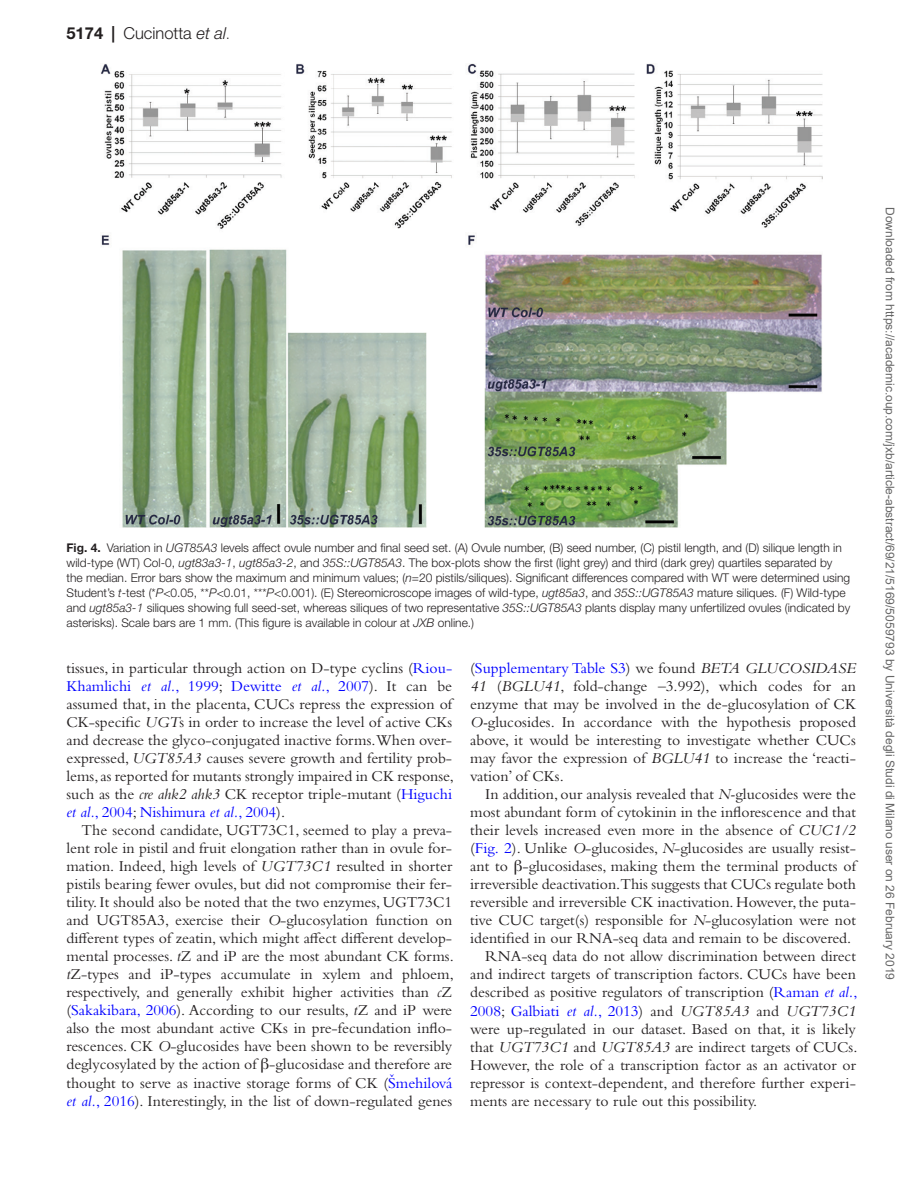
<style>
.page{position:relative;width:919px;height:1187px;background:#fff}
.page>*{position:absolute;margin:0;border:0;box-sizing:border-box;transform-origin:0 0}
.t1{font:300 16.5px "Helvetica Neue LT Std";color:#231f20}
.t2{font:15.75px/18px "Bembo Std";color:#231f20;text-align:justify}
.t3{font:15.75px "Bembo Std";color:#00f}
.t4{font:300 12px/15px "Helvetica Neue LT Std";color:#231f20}
.t5{font:12px "Arial";color:#666}
.s1{font-weight:700}
.s2{font-style:italic}
.s3{font-size:12.75px}
.s4{color:#00f}
.s5{font-style:italic;color:#00f}
.s6{font-family:"Gandhari Unicode"}
.s7{color:#231f20}
.s8{font-style:italic;color:#231f20}
</style>
<div class="page">
<img style="left:101px;top:63px;width:721px;height:464px">
<p class="t1" style="left:66px;top:23px;width:165px"><span class="s1">5174 |</span> Cucinotta <span class="s2">et al</span><span class="s3">.</span></p>
<p class="t4" style="left:66px;top:539px;width:785px"><span class="s1">Fig. 4.</span> Variation in <span class="s2">UGT85A3</span> levels affect ovule number and final seed set. (A) Ovule number, (B) seed number, (C) pistil length, and (D) silique length in wild-type (WT) Col-0, <span class="s2">ugt83a3-1</span>, <span class="s2">ugt85a3-2</span>, and <span class="s2">35S::UGT85A3</span>. The box-plots show the first (light grey) and third (dark grey) quartiles separated by the median. Error bars show the maximum and minimum values; (<span class="s2">n</span>=20 pistils/siliques). Significant differences compared with WT were determined using Student’s <span class="s2">t</span>-test (*<span class="s2">P</span>&lt;0.05, **<span class="s2">P</span>&lt;0.01, ***<span class="s2">P</span>&lt;0.001). (E) Stereomicroscope images of wild-type, <span class="s2">ugt85a3</span>, and <span class="s2">35S::UGT85A3</span> mature siliques. (F) Wild-type and <span class="s2">ugt85a3-1</span> siliques showing full seed-set, whereas siliques of two representative <span class="s2">35S::UGT85A3</span> plants display many unfertilized ovules (indicated by asterisks). Scale bars are 1 mm. (This figure is available in colour at <span class="s2">JXB</span> online.)</p>
<p class="t2" style="left:66px;top:659px;width:389px">tissues, in particular through action on D-type cyclins (<span class="s4">Riou-Khamlichi</span> <span class="s5">et al.</span><span class="s4">, 1999</span>; <span class="s4">Dewitte</span> <span class="s5">et al.</span><span class="s4">, 2007</span>). It can be assumed that, in the placenta, CUCs repress the expression of CK-specific <span class="s2">UGT</span>s in order to increase the level of active CKs and decrease the glyco-conjugated inactive forms.When over&shy;expressed, <span class="s2">UGT85A3</span> causes severe growth and fertility prob&shy;lems, as reported for mutants strongly impaired in CK response, such as the <span class="s2">cre ahk2 ahk3</span> CK receptor triple-mutant (<span class="s4">Higuchi </span><span class="s5">et al.</span><span class="s4">, 2004</span>; <span class="s4">Nishimura</span> <span class="s5">et al.</span><span class="s4">, 2004</span>).</p>
<p class="t2" style="left:66px;top:821px;width:389px;text-indent:15px">The second candidate, UGT73C1, seemed to play a preva&shy;lent role in pistil and fruit elongation rather than in ovule for&shy;mation. Indeed, high levels of <span class="s2">UGT73C1</span> resulted in shorter pistils bearing fewer ovules, but did not compromise their fer&shy;tility. It should also be noted that the two enzymes, UGT73C1 and UGT85A3, exercise their <span class="s2">O</span>-glucosylation function on different types of zeatin, which might affect different develop&shy;mental processes. <span class="s2">t</span>Z and iP are the most abundant CK forms. <span class="s2">t</span>Z-types and iP-types accumulate in xylem and phloem, respectively, and generally exhibit higher activities than <span class="s2">c</span>Z (<span class="s4">Sakakibara, 2006</span>). According to our results, <span class="s2">t</span>Z and iP were also the most abundant active CKs in pre-fecundation inflo&shy;rescences. CK <span class="s2">O</span>-glucosides have been shown to be reversibly deglycosylated by the action of <span class="s6">β</span>-glucosidase and therefore are thought to serve as inactive storage forms of CK (<span class="s4">Šmehilová </span><span class="s5">et al.</span><span class="s4">, 2016</span>). Interestingly, in the list of down-regulated genes</p>
<p class="t2" style="left:470px;top:659px;width:387px">(<span class="s4">Supplementary Table S3</span>) we found <span class="s2">BETA GLUCOSIDASE 41</span> (<span class="s2">BGLU41</span>, fold-change –3.992), which codes for an enzyme that may be involved in the de-glucosylation of CK <span class="s2">O-</span>glucosides. In accordance with the hypothesis proposed above, it would be interesting to investigate whether CUCs may favor the expression of <span class="s2">BGLU41</span> to increase the ‘reacti&shy;vation’ of CKs.</p>
<p class="t2" style="left:485px;top:785px;width:372px">In addition, our analysis revealed that <span class="s2">N-</span>glucosides were the</p>
<p class="t2" style="left:470px;top:803px;width:387px">most abundant form of cytokinin in the inflorescence and that</p>
<p class="t2" style="left:470px;top:821px;width:387px">their levels increased even more in the absence of <span class="s2">CUC1/2</span></p>
<p class="t2" style="left:470px;top:839px;width:387px">(<span class="s4">Fig. 2</span>). Unlike <span class="s2">O</span>-glucosides, <span class="s2">N</span>-glucosides are usually resist-</p>
<p class="t2" style="left:470px;top:857px;width:387px">ant to <span class="s6">β</span>-glucosidases, making them the terminal products of</p>
<p class="t2" style="left:470px;top:875px;width:387px">irreversible deactivation.This suggests that CUCs regulate both</p>
<p class="t2" style="left:470px;top:893px;width:387px">reversible and irreversible CK inactivation. However, the puta-</p>
<p class="t2" style="left:470px;top:911px;width:387px">tive CUC target(s) responsible for <span class="s2">N</span>-glucosylation were not</p>
<p class="t2" style="left:470px;top:929px;width:382px">identified in our RNA-seq data and remain to be discovered.</p>
<p class="t2" style="left:485px;top:947px;width:372px">RNA-seq data do not allow discrimination between direct</p>
<p class="t2" style="left:470px;top:965px;width:387px">and indirect targets of transcription factors. CUCs have been</p>
<p class="t2" style="left:470px;top:983px;width:389px">described as positive regulators of transcription (<span class="s4">Raman</span> <span class="s5">et al.</span><span class="s4">,</span></p>
<p class="t3" style="left:470px;top:1001px;width:387px">2008<span class="s7">;</span> Galbiati <span class="s2">et al.</span>, 2013<span class="s7">) and</span> <span class="s8">UGT85A3</span> <span class="s7">and</span> <span class="s8">UGT73C1</span></p>
<p class="t2" style="left:470px;top:1019px;width:387px">were up-regulated in our dataset. Based on that, it is likely</p>
<p class="t2" style="left:470px;top:1037px;width:389px">that <span class="s2">UGT73C1</span> and <span class="s2">UGT85A3</span> are indirect targets of CUCs.</p>
<p class="t2" style="left:470px;top:1055px;width:387px">However, the role of a transcription factor as an activator or</p>
<p class="t2" style="left:470px;top:1073px;width:387px">repressor is context-dependent, and therefore further experi-</p>
<p class="t2" style="left:470px;top:1091px;width:288px">ments are necessary to rule out this possibility.</p>
<p class="t5" style="left:894px;top:207px;width:774px;rotate:90deg">Downloaded from https://academic.oup.com/jxb/article-abstract/69/21/5169/5059793 by Università degli Studi di Milano user on 26 February 2019</p>
</div>
